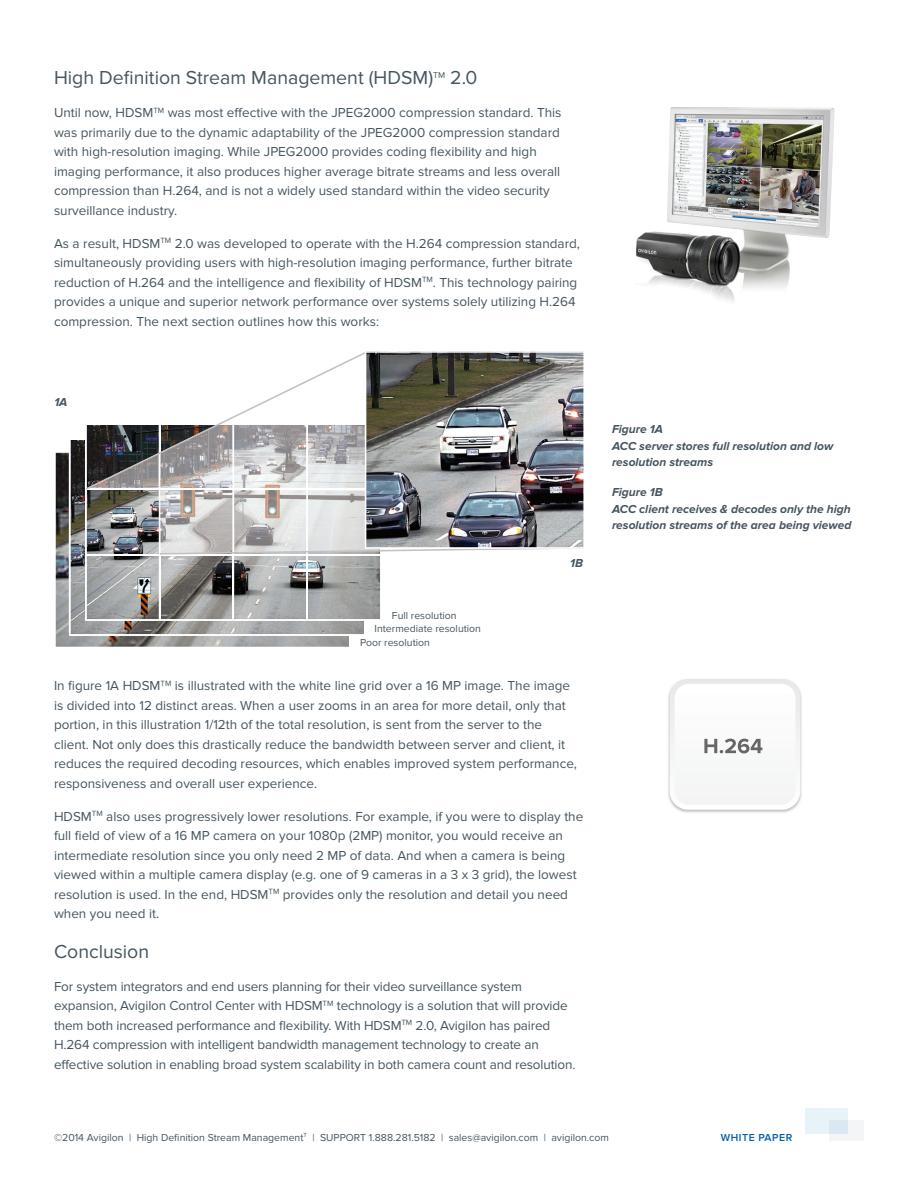
<style>
.page{position:relative;width:918px;height:1188px;background:#fff}
.page>*{position:absolute;margin:0;border:0;box-sizing:border-box;transform-origin:0 0}
.t1{font:19.5px "Proxima Nova";color:#45555f}
.t2{font:13.5px/19.5px "Proxima Nova";color:#45555f}
.t3{font:italic 700 12px/16.5px "Proxima Nova";color:#45555f}
.t4{font:10.5px "Proxima Nova";color:#45555f}
.t5{font:600 10.5px "Proxima Nova";letter-spacing:.05em;color:#015dab}
.t6{font:8.7px "Proxima Nova";color:#45555f}
</style>
<div class="page">
<img style="left:668px;top:691px;width:134px;height:122px">
<svg style="left:670px;top:679px;width:130px;height:131px"></svg>
<img style="left:636px;top:107px;width:199px;height:195px">
<svg style="left:55px;top:452px;width:294px;height:195px"></svg>
<svg style="left:69px;top:440px;width:295px;height:196px"></svg>
<svg style="left:85px;top:555px;width:295px;height:66px"></svg>
<img style="left:85px;top:351px;width:500px;height:204px">
<div style="left:829px;top:1121px;width:35px;height:20px;background:#f0f3f6"></div>
<div style="left:805px;top:1109px;width:43px;height:25px;background:linear-gradient(to right,#e9f5fa,#deecf4)"></div>
<p class="t1" style="left:54px;top:67px;width:381px">High Definition Stream Management (HDSM)</p>
<p class="t6" style="left:433px;top:70px;width:14px">TM</p>
<p class="t1" style="left:450px;top:67px;width:29px">2.0</p>
<p class="t2" style="left:54px;top:103px;width:509px">Until now, HDSM<sup>TM</sup> was most effective with the JPEG2000 compression standard. This was primarily due to the dynamic adaptability of the JPEG2000 compression standard with high-resolution imaging. While JPEG2000 provides coding flexibility and high imaging performance, it also produces higher average bitrate streams and less overall compression than H.264, and is not a widely used standard within the video security surveillance industry.</p>
<p class="t2" style="left:54px;top:234px;width:528px">As a result, HDSM<sup>TM</sup> 2.0 was developed to operate with the H.264 compression standard, simultaneously providing users with high-resolution imaging performance, further bitrate reduction of H.264 and the intelligence and flexibility of HDSM<sup>TM</sup>. This technology pairing provides a unique and superior network performance over systems solely utilizing H.264 compression. The next section outlines how this works:</p>
<p class="t3" style="left:54px;top:394px;width:15px">1A</p>
<p class="t4" style="left:392px;top:609px;width:66px">Full resolution</p>
<p class="t4" style="left:375px;top:623px;width:108px">Intermediate resolution</p>
<p class="t4" style="left:360px;top:637px;width:71px">Poor resolution</p>
<p class="t3" style="left:570px;top:555px;width:14px">1B</p>
<p class="t2" style="left:54px;top:676px;width:524px">In figure 1A HDSM<sup>TM</sup> is illustrated with the white line grid over a 16 MP image. The image is divided into 12 distinct areas. When a user zooms in an area for more detail, only that portion, in this illustration 1/12th of the total resolution, is sent from the server to the client. Not only does this drastically reduce the bandwidth between server and client, it reduces the required decoding resources, which enables improved system performance, responsiveness and overall user experience.</p>
<p class="t2" style="left:54px;top:807px;width:531px">HDSM<sup>TM</sup> also uses progressively lower resolutions. For example, if you were to display the full field of view of a 16 MP camera on your 1080p (2MP) monitor, you would receive an intermediate resolution since you only need 2 MP of data. And when a camera is being viewed within a multiple camera display (e.g. one of 9 cameras in a 3 x 3 grid), the lowest resolution is used. In the end, HDSM<sup>TM</sup> provides only the resolution and detail you need when you need it.</p>
<p class="t1" style="left:54px;top:940px;width:97px">Conclusion</p>
<p class="t2" style="left:54px;top:977px;width:523px">For system integrators and end users planning for their video surveillance system expansion, Avigilon Control Center with HDSM<sup>TM</sup> technology is a solution that will provide them both increased performance and flexibility. With HDSM<sup>TM</sup> 2.0, Avigilon has paired H.264 compression with intelligent bandwidth management technology to create an effective solution in enabling broad system scalability in both camera count and resolution.</p>
<p class="t3" style="left:612px;top:421px;width:223px">Figure 1A<br>ACC server stores full resolution and low resolution streams</p>
<p class="t3" style="left:612px;top:484px;width:241px">Figure 1B<br>ACC client receives &amp; decodes only the high resolution streams of the area being viewed</p>
<p class="t4" style="left:54px;top:1131px;width:556px">©2014 Avigilon | High Definition Stream Management<sup>T</sup> | SUPPORT 1.888.281.5182 | sales@avigilon.com | avigilon.com</p>
<p class="t5" style="left:721px;top:1132px;width:73px">WHITE PAPER</p>
</div>
